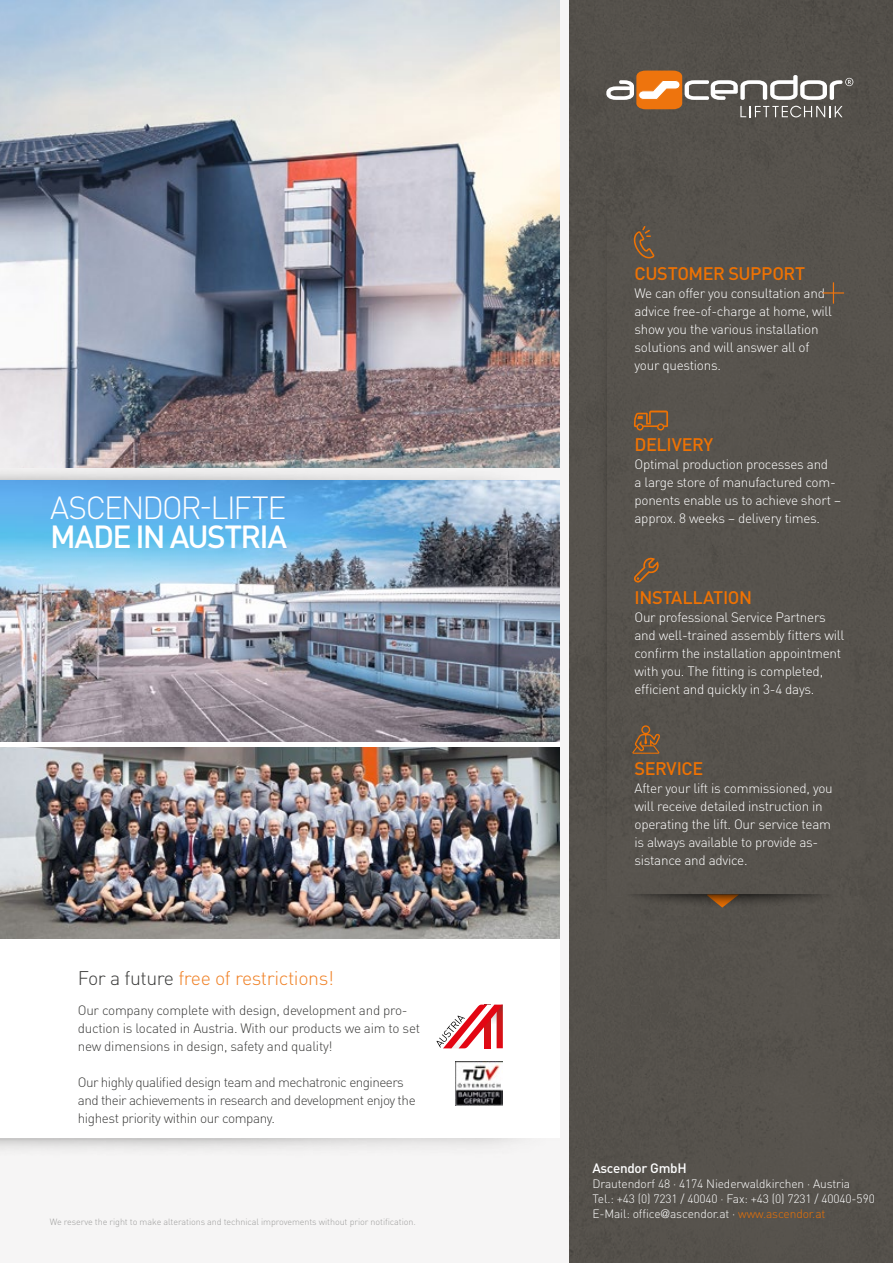
<style>
.page{position:relative;width:893px;height:1263px;background:#fff}
.page>*{position:absolute;margin:0;border:0;box-sizing:border-box;transform-origin:0 0}
.t1{font:300 31.65px "DIN Pro";letter-spacing:-.055em;color:#fff}
.t2{font:500 31.65px "DIN Pro";letter-spacing:-.055em;color:#fff}
.t3{font:300 19.5px "DIN Pro";letter-spacing:-.02em;color:#f08126}
.t4{font:500 18px "DIN Pro";letter-spacing:-.025em;color:#ee7203}
.t5{font:300 13.5px/18px "DIN Pro";letter-spacing:-.02em;color:#fff}
.t6{font:300 13.5px/18px "DIN Pro";letter-spacing:-.03em;color:#3c3c3b}
.t7{font:500 13.5px "DIN Pro";letter-spacing:-.02em;color:#fff}
.t8{font:300 12px/15px "DIN Pro";letter-spacing:-.01em;color:#fff}
.t9{font:300 9px "DIN Pro";letter-spacing:-.01em;color:#9d9d9c}
.s1{color:#3c3c3b}
.s2{font-family:"Helvetica Neue LT Std"}
.s3{color:#ee7203}
</style>
<div class="page">
<div style="left:0;top:0;width:570px;height:1263px;background:#f6f5f5"></div>
<div style="left:570px;top:0;width:323px;height:1263px;background:#56524d"></div>
<img style="left:0;top:467px;width:552px;height:13px">
<div style="left:592px;top:176px;width:14px;height:739px;background:#55514b"></div>
<div style="left:0;top:480px;width:560px;height:658px;background:#fff"></div>
<img style="left:0;top:748px;width:560px;height:190px">
<img style="left:0;top:480px;width:560px;height:261px">
<svg style="left:437px;top:1004px;width:66px;height:44px"></svg>
<img style="left:456px;top:1061px;width:47px;height:44px">
<svg style="left:624px;top:882px;width:209px;height:26px;background:#534c44"></svg>
<img style="left:0;top:0;width:559px;height:467px">
<svg style="left:633px;top:557px;width:26px;height:26px"></svg>
<svg style="left:632px;top:725px;width:28px;height:29px"></svg>
<svg style="left:634px;top:411px;width:34px;height:19px"></svg>
<svg style="left:633px;top:226px;width:21px;height:32px"></svg>
<svg style="left:606px;top:71px;width:247px;height:46px"></svg>
<svg style="left:833px;top:282px;width:1px;height:22px"></svg>
<hr style="left:823px;top:292px;width:21px;height:2px;background:#ee740d">
<h1 class="t1" style="left:50px;top:486px;width:238px">ASCENDOR-LIFTE</h1>
<h1 class="t2" style="left:50px;top:515px;width:239px">MADE IN AUSTRIA</h1>
<h2 class="t3" style="left:78px;top:965px;width:258px"><span class="s1">For a future</span> free of restrictions!</h2>
<p class="t6" style="left:78px;top:1000px;width:344px">Our company complete with design, development and pro&shy;duction is located in Austria. With our products we aim to set new dimensions in design, safety and quality!</p>
<p class="t6" style="left:78px;top:1072px;width:339px">Our highly qualified design team and mechatronic engineers and their achievements in research and development enjoy the highest priority within our company.</p>
<p class="t9" style="left:50px;top:1215px;width:367px">We reserve the right to make alterations and technical improvements without prior notification.</p>
<h3 class="t4" style="left:635px;top:261px;width:172px">CUSTOMER SUPPORT</h3>
<p class="t5" style="left:634px;top:284px;width:199px">We can offer you consultation and advice free-of-charge at home, will show you the various installation solutions and will answer all of your questions.</p>
<h3 class="t4" style="left:635px;top:432px;width:80px">DELIVERY</h3>
<p class="t5" style="left:634px;top:455px;width:208px">Optimal production processes and<br>a large store of manufactured com&shy;ponents enable us to achieve short – approx. 8 weeks – delivery times.</p>
<h3 class="t4" style="left:635px;top:585px;width:119px">INSTALLATION</h3>
<p class="t5" style="left:634px;top:608px;width:211px">Our professional Service Partners and well-trained assembly fitters will confirm the installation appointment with you. The fitting is completed, efficient and quickly in 3-4 days.</p>
<h3 class="t4" style="left:635px;top:756px;width:70px">SERVICE</h3>
<p class="t5" style="left:634px;top:779px;width:200px">After your lift is commissioned, you will receive detailed instruction in operating the lift. Our service team is always available to provide as&shy;sistance and advice.</p>
<p class="t7" style="left:592px;top:1159px;width:96px">Ascendor GmbH</p>
<p class="t8" style="left:592px;top:1176px;width:284px">Drautendorf 48 · 4174 Niederwaldkirchen · Austria<br>Tel.: +43 (0) 7231 / 40040 · Fax: +43 (0) 7231 / 40040-590<br>E-Mail: office<span class="s2">@</span>ascendor.at · <span class="s3">www.ascendor.at</span></p>
</div>
